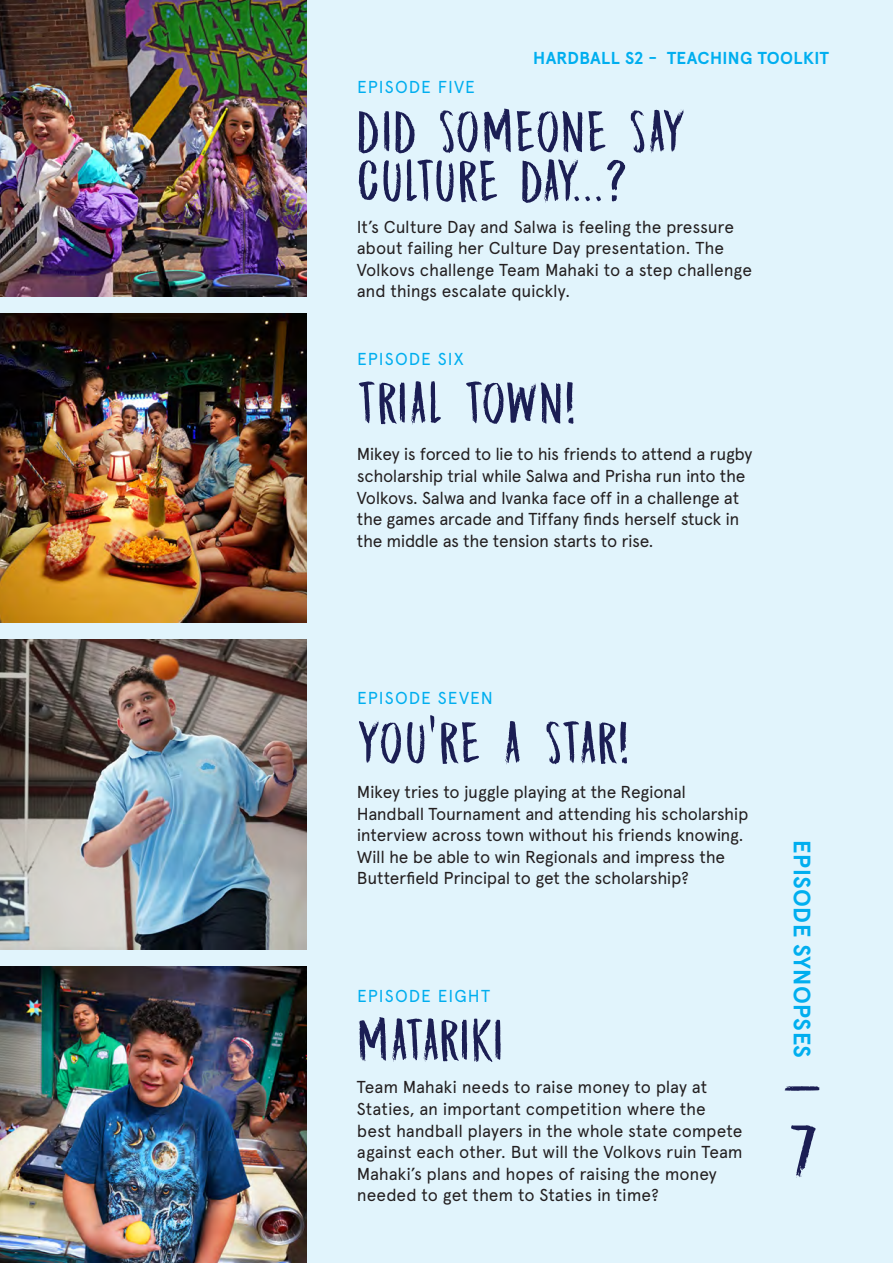
<style>
.page{position:relative;width:893px;height:1263px;background:#e1f4fc}
.page>*{position:absolute;margin:0;border:0;box-sizing:border-box;transform-origin:0 0}
.t1{font:79.95px "Midnight Chalker";color:#1b1e54}
.Headings{font:60px "Midnight Chalker";color:#1b1e54}
.Headings-2{font:60px/49.5px "Midnight Chalker";letter-spacing:.025em;color:#1b1e54}
.t2{font:51.9px "Midnight Chalker";color:#1b1e54}
.t3{font:700 23.7px "Apercu Pro";letter-spacing:.015em;color:#00aeef}
.Body{font:17.25px/21.6px "Apercu";letter-spacing:-.015em;color:#231f20}
.Sub_Headings{font:17.25px "Apercu";letter-spacing:.055em;color:#00aeef}
.t4{font:700 17.25px "Apercu Pro";letter-spacing:.02em;color:#00aeef}
</style>
<div class="page">
<img style="left:0;top:0;width:307px;height:297px">
<img style="left:0;top:313px;width:307px;height:309px">
<img style="left:0;top:640px;width:307px;height:309px">
<img style="left:0;top:967px;width:307px;height:296px">
<p class="Sub_Headings" style="left:357px;top:77px;width:119px">EPISODE FIVE</p>
<p class="t4" style="left:533px;top:44px;width:297px">HARDBALL S2 - TEACHING TOOLKIT</p>
<p class="Headings-2" style="left:357px;top:106px;width:330px">DID SOMEONE SAY<br>CULTURE DAY...?</p>
<p class="Body" style="left:357px;top:216px;width:397px">It’s Culture Day and Salwa is feeling the pressure about failing her Culture Day presentation. The Volkovs challenge Team Mahaki to a step challenge and things escalate quickly.</p>
<p class="Sub_Headings" style="left:357px;top:348px;width:108px">EPISODE SIX</p>
<p class="Headings" style="left:357px;top:366px;width:220px">TRIAL TOWN!</p>
<p class="Body" style="left:357px;top:443px;width:397px">Mikey is forced to lie to his friends to attend a rugby scholarship trial while Salwa and Prisha run into the Volkovs. Salwa and Ivanka face off in a challenge at the games arcade and Tiffany finds herself stuck in the middle as the tension starts to rise.</p>
<p class="Sub_Headings" style="left:357px;top:688px;width:137px">EPISODE SEVEN</p>
<p class="Headings" style="left:357px;top:705px;width:273px">YOU’RE A STAR!</p>
<p class="Body" style="left:357px;top:781px;width:393px">Mikey tries to juggle playing at the Regional Handball Tournament and attending his scholarship interview across town without his friends knowing.<br>Will he be able to win Regionals and impress the Butterfield Principal to get the scholarship?</p>
<p class="Sub_Headings" style="left:357px;top:985px;width:135px">EPISODE EIGHT</p>
<p class="Headings" style="left:357px;top:1003px;width:147px">MATARIKI</p>
<p class="Body" style="left:357px;top:1076px;width:387px">Team Mahaki needs to raise money to play at Staties, an important competition where the best handball players in the whole state compete against each other. But will the Volkovs ruin Team Mahaki’s plans and hopes of raising the money needed to get them to Staties in time?</p>
<p class="t3" style="left:821px;top:840px;width:220px;rotate:90deg">EPISODE SYNOPSES</p>
<p class="t2" style="left:834px;top:1084px;width:9px;rotate:90deg">I</p>
<p class="t1" style="left:789px;top:1101px;width:31px">7</p>
</div>
